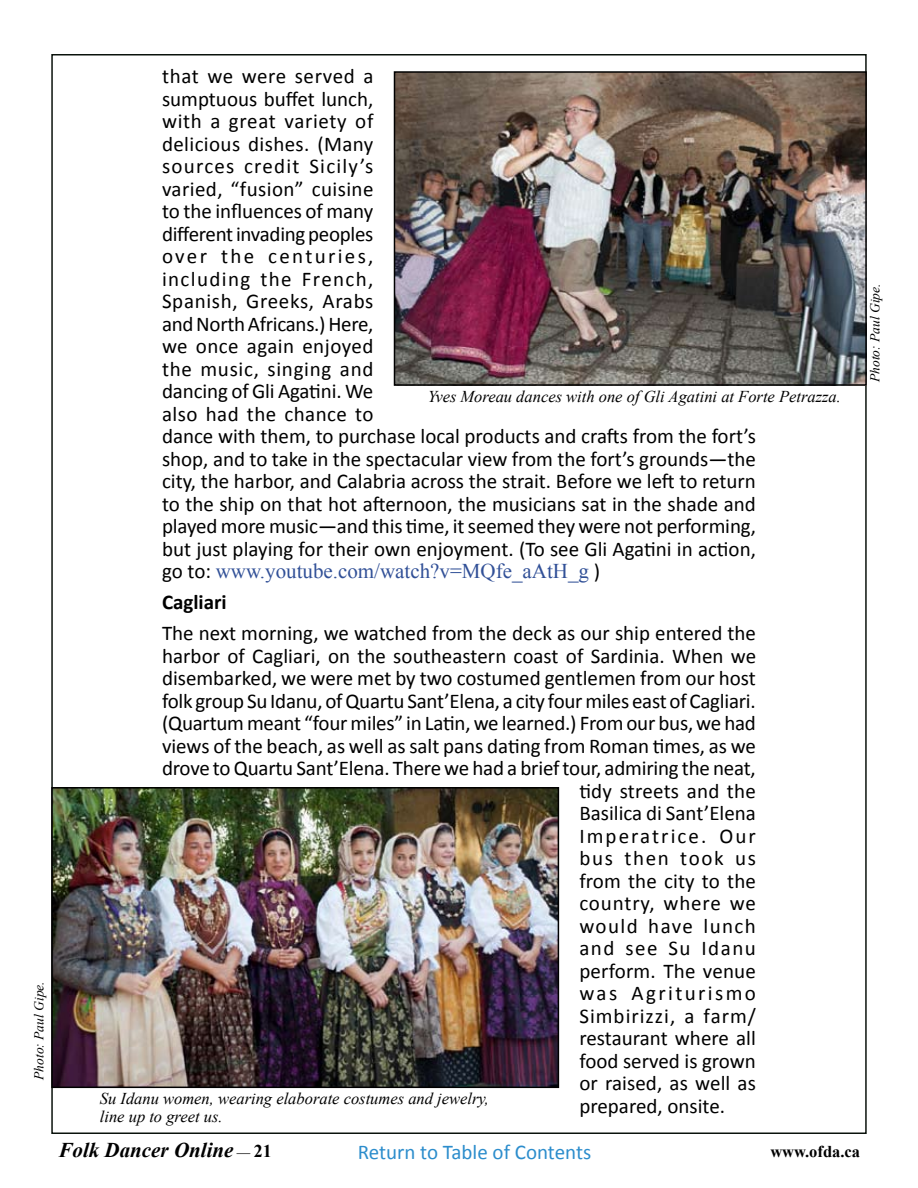
<style>
.page{position:relative;width:918px;height:1188px;background:#fff}
.page>*{position:absolute;margin:0;border:0;box-sizing:border-box;transform-origin:0 0}
.t1{font:21px/22.5px "Calibri";color:#000}
.t2{font:21px "Times New Roman";color:#315097}
.t3{font:21px "Calibri";color:#2c8dcc}
.t4{font:italic 700 21px "Times New Roman";color:#000}
.t5{font:21px "Calibri";letter-spacing:.05em;color:#000}
.t6{font:21px "Calibri";letter-spacing:.1em;color:#000}
.t7{font:21px "Calibri";letter-spacing:.04em;color:#000}
.t8{font:21px "Calibri";letter-spacing:.07em;color:#000}
.t9{font:21px "Calibri";letter-spacing:.115em;color:#000}
.t10{font:21px "Calibri";letter-spacing:.08em;color:#000}
.t11{font:21px "Calibri";letter-spacing:.075em;color:#000}
.t12{font:700 21px "Calibri";color:#000}
.t13{font:italic 16.5px/18px "Times New Roman";color:#000}
.t14{font:700 16.5px "Times New Roman";color:#000}
.t15{font:italic 13.5px "Times New Roman";color:#000}
.s1{font-family:"Calibri";color:#000}
.s2{font-weight:400;font-style:normal;font-size:13.5px}
.s3{font-style:normal;font-size:18px}
</style>
<div class="page">
<img style="left:54px;top:790px;width:502px;height:295px">
<div style="left:51px;top:787px;width:508px;height:301px;border:2px solid #000"></div>
<img style="left:397px;top:74px;width:467px;height:309px">
<div style="left:394px;top:71px;width:473px;height:315px;border:2px solid #000"></div>
<p class="t15" style="left:30px;top:1080px;width:100px;rotate:-90deg">Photo: Paul Gipe.</p>
<p class="t1" style="left:162px;top:65px;width:596px">that we were served a<br>sumptuous buffet lunch,<br>with a great variety of<br>delicious dishes. (Many<br>sources credit Sicily’s<br>varied, “fusion” cuisine<br>to the influences of many<br>different invading peoples<br>over the centuries,<br>including the French,<br>Spanish, Greeks, Arabs<br>and North Africans.) Here,<br>we once again enjoyed<br>the music, singing and<br>dancing of Gli Agatini. We<br>also had the chance to<br>dance with them, to purchase local products and crafts from the fort’s shop, and to take in the spectacular view from the fort’s grounds—the city, the harbor, and Calabria across the strait. Before we left to return to the ship on that hot afternoon, the musicians sat in the shade and played more music—and this time, it seemed they were not performing, but just playing for their own enjoyment. (To see Gli Agatini in action,</p>
<p class="t2" style="left:162px;top:557px;width:440px"><span class="s1">go to:</span> www.youtube.com/watch?v=MQfe_aAtH_g <span class="s1">)</span></p>
<p class="t12" style="left:162px;top:589px;width:66px">Cagliari</p>
<p class="t1" style="left:162px;top:622px;width:596px">The next morning, we watched from the deck as our ship entered the</p>
<p class="t1" style="left:162px;top:645px;width:596px">harbor of Cagliari, on the southeastern coast of Sardinia. When we</p>
<p class="t1" style="left:162px;top:667px;width:595px">disembarked, we were met by two costumed gentlemen from our host</p>
<p class="t1" style="left:162px;top:690px;width:595px">folk group Su Idanu, of Quartu Sant’Elena, a city four miles east of Cagliari.</p>
<p class="t1" style="left:162px;top:712px;width:596px">(Quartum meant “four miles” in Latin, we learned.) From our bus, we had</p>
<p class="t1" style="left:162px;top:735px;width:595px">views of the beach, as well as salt pans dating from Roman times, as we</p>
<p class="t1" style="left:162px;top:757px;width:595px">drove to Quartu Sant’Elena. There we had a brief tour, admiring the neat,</p>
<p class="t1" style="left:579px;top:780px;width:178px">tidy streets and the</p>
<p class="t1" style="left:579px;top:802px;width:178px">Basilica di Sant’Elena</p>
<p class="t6" style="left:579px;top:823px;width:178px">Imperatrice. Our</p>
<p class="t10" style="left:579px;top:845px;width:178px">bus then took us</p>
<p class="t1" style="left:579px;top:870px;width:178px">from the city to the</p>
<p class="t7" style="left:579px;top:890px;width:178px">country, where we</p>
<p class="t8" style="left:579px;top:913px;width:178px">would have lunch</p>
<p class="t11" style="left:579px;top:935px;width:178px">and see Su Idanu</p>
<p class="t1" style="left:579px;top:960px;width:178px">perform. The venue</p>
<p class="t9" style="left:579px;top:980px;width:178px">was Agriturismo</p>
<p class="t5" style="left:579px;top:1003px;width:178px">Simbirizzi, a farm/</p>
<p class="t1" style="left:579px;top:1027px;width:178px">restaurant where all</p>
<p class="t1" style="left:579px;top:1050px;width:178px">food served is grown</p>
<p class="t1" style="left:579px;top:1072px;width:178px">or raised, as well as</p>
<p class="t1" style="left:579px;top:1095px;width:147px">prepared, onsite.</p>
<p class="t13" style="left:428px;top:387px;width:415px">Yves Moreau dances with one of Gli Agatini at Forte Petrazza.</p>
<p class="t13" style="left:100px;top:1089px;width:391px">Su Idanu women, wearing elaborate costumes and jewelry, line up to greet us.</p>
<p class="t4" style="left:58px;top:1136px;width:215px">Folk Dancer Online <span class="s2">—</span> <span class="s3">21</span></p>
<p class="t3" style="left:358px;top:1139px;width:235px">Return to Table of Contents</p>
<p class="t14" style="left:770px;top:1140px;width:91px">www.ofda.ca</p>
<p class="t15" style="left:866px;top:382px;width:100px;rotate:-90deg">Photo: Paul Gipe.</p>
</div>
